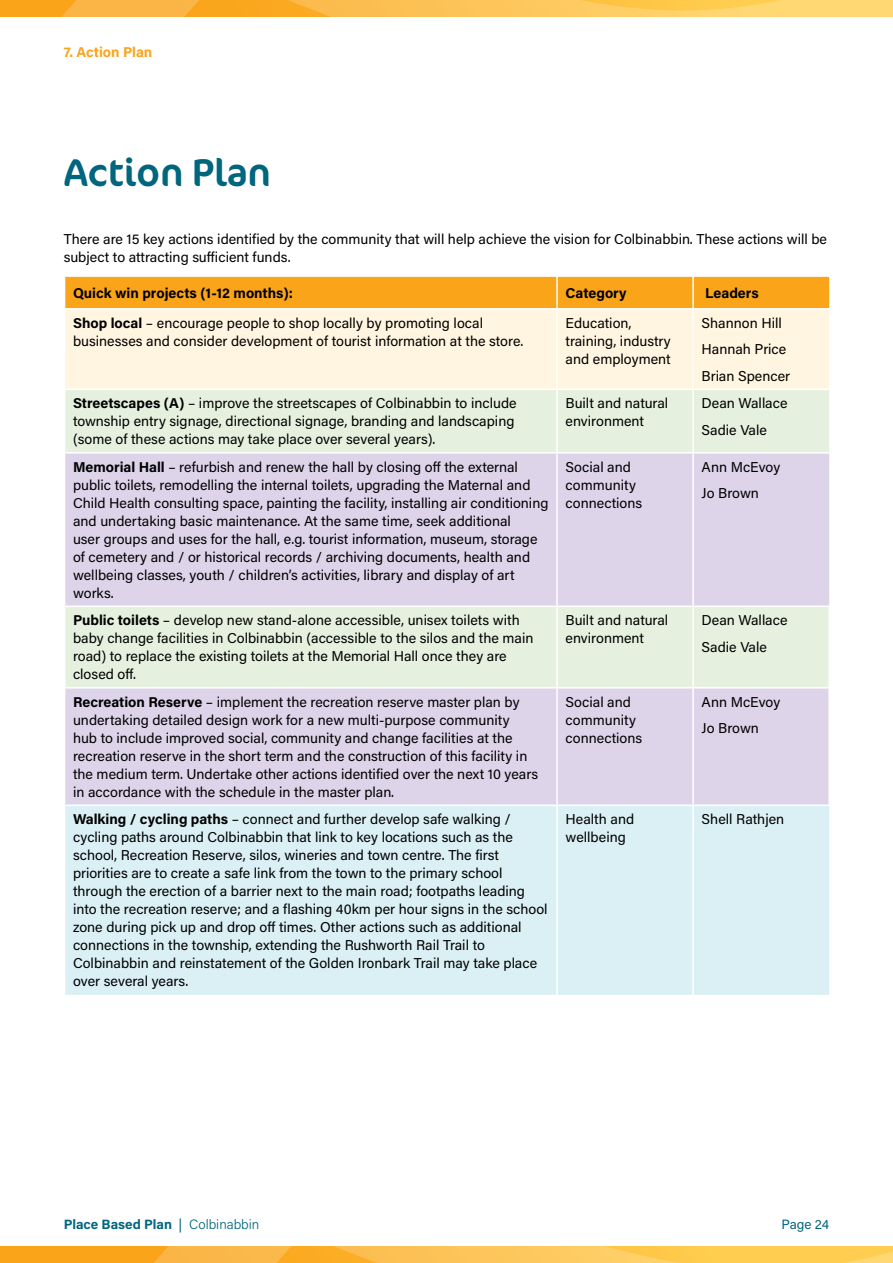
<style>
.page{position:relative;width:893px;height:1263px;background:#fff}
.page>*{position:absolute;margin:0;border:0;box-sizing:border-box;transform-origin:0 0}
.t1{font:39px "Cocon Pro";color:#00667d}
.t2{font:14.25px/18px "Acumin Pro";color:#000}
.t3{font:700 14.25px "Acumin Pro";color:#000}
.t4{font:700 14.25px "Acumin Pro";color:#faa41a}
.t5{font:700 13.5px "Acumin Pro";letter-spacing:-.005em;color:#00667d}
.t6{font:13.5px "Acumin Pro";letter-spacing:-.005em;color:#00667d}
.s1{font-weight:700}
.s2{font-weight:400}
.s3{font-weight:300}
</style>
<div class="page">
<svg style="left:0;top:1247px;width:893px;height:16px;background:#fcbd45"></svg>
<svg style="left:0;top:0;width:893px;height:16px;background:#fcbf4d"></svg>
<div style="left:65px;top:277px;width:764px;height:31px;background:#faa41a"></div>
<div style="left:65px;top:310px;width:764px;height:79px;background:#fff5e1"></div>
<div style="left:65px;top:390px;width:764px;height:62px;background:#e5f1de"></div>
<svg style="left:65px;top:454px;width:764px;height:350px;background:#dedae7"></svg>
<div style="left:65px;top:806px;width:764px;height:189px;background:#dbf0f5"></div>
<hr style="left:556px;top:277px;width:2px;height:31px;background:#fff">
<hr style="left:692px;top:277px;width:2px;height:31px;background:#fff">
<hr style="left:692px;top:310px;width:2px;height:79px;background:#fff">
<hr style="left:692px;top:390px;width:2px;height:62px;background:#fff">
<hr style="left:692px;top:454px;width:2px;height:151px;background:#fff">
<hr style="left:692px;top:806px;width:2px;height:189px;background:#fff">
<hr style="left:556px;top:310px;width:2px;height:79px;background:#fff">
<hr style="left:556px;top:390px;width:2px;height:62px;background:#fff">
<hr style="left:556px;top:454px;width:2px;height:151px;background:#fff">
<hr style="left:556px;top:806px;width:2px;height:189px;background:#fff">
<hr style="left:64px;top:605px;width:493px;height:2px;background:#fff">
<hr style="left:557px;top:605px;width:136px;height:2px;background:#fff">
<hr style="left:556px;top:607px;width:2px;height:80px;background:#fff">
<hr style="left:693px;top:605px;width:137px;height:2px;background:#fff">
<hr style="left:692px;top:607px;width:2px;height:80px;background:#fff">
<hr style="left:828px;top:607px;width:2px;height:80px;background:#fff">
<hr style="left:64px;top:687px;width:493px;height:1px;background:#fff">
<hr style="left:557px;top:687px;width:136px;height:1px;background:#fff">
<hr style="left:556px;top:688px;width:2px;height:116px;background:#fff">
<hr style="left:693px;top:687px;width:137px;height:1px;background:#fff">
<hr style="left:692px;top:688px;width:2px;height:116px;background:#fff">
<hr style="left:828px;top:688px;width:2px;height:116px;background:#fff">
<p class="t4" style="left:64px;top:42px;width:90px">7. Action Plan</p>
<h1 class="t1" style="left:64px;top:146px;width:209px">Action Plan</h1>
<p class="t2" style="left:64px;top:230px;width:765px">There are 15 key actions identified by the community that will help achieve the vision for Colbinabbin. These actions will be subject to attracting sufficient funds.</p>
<p class="t3" style="left:73px;top:283px;width:221px">Quick win projects (1-12 months):</p>
<p class="t3" style="left:566px;top:283px;width:63px">Category</p>
<p class="t3" style="left:705px;top:283px;width:55px">Leaders</p>
<p class="t2" style="left:73px;top:313px;width:452px"><span class="s1">Shop local</span> – encourage people to shop locally by promoting local businesses and consider development of tourist information at the store.</p>
<p class="t2" style="left:566px;top:313px;width:107px">Education, training, industry and employment</p>
<p class="t2" style="left:702px;top:309px;width:90px;line-height:26.5px">Shannon Hill<br>Hannah Price<br>Brian Spencer</p>
<p class="t2" style="left:73px;top:394px;width:445px"><span class="s1">Streetscapes (A)</span> – improve the streetscapes of Colbinabbin to include township entry signage, directional signage, branding and landscaping (some of these actions may take place over several years).</p>
<p class="t2" style="left:566px;top:394px;width:104px">Built and natural environment</p>
<p class="t2" style="left:702px;top:389px;width:87px;line-height:26.5px">Dean Wallace<br>Sadie Vale</p>
<p class="t2" style="left:73px;top:457px;width:477px"><span class="s1">Memorial Hall</span> – refurbish and renew the hall by closing off the external public toilets, remodelling the internal toilets, upgrading the Maternal and Child Health consulting space, painting the facility, installing air conditioning and undertaking basic maintenance. At the same time, seek additional<br>user groups and uses for the hall, e.g. tourist information, museum, storage of cemetery and / or historical records / archiving documents, health and wellbeing classes, youth / children’s activities, library and display of art works.</p>
<p class="t2" style="left:566px;top:457px;width:78px">Social and community connections</p>
<p class="t2" style="left:702px;top:453px;width:80px;line-height:26.5px">Ann McEvoy<br>Jo Brown</p>
<p class="t2" style="left:73px;top:611px;width:462px"><span class="s1">Public toilets</span> – develop new stand-alone accessible, unisex toilets with baby change facilities in Colbinabbin (accessible to the silos and the main road) to replace the existing toilets at the Memorial Hall once they are closed off.</p>
<p class="t2" style="left:566px;top:611px;width:104px">Built and natural environment</p>
<p class="t2" style="left:702px;top:606px;width:87px;line-height:26.5px">Dean Wallace<br>Sadie Vale</p>
<p class="t2" style="left:73px;top:692px;width:467px"><span class="s1">Recreation Reserve</span> – implement the recreation reserve master plan by undertaking detailed design work for a new multi-purpose community<br>hub to include improved social, community and change facilities at the recreation reserve in the short term and the construction of this facility in the medium term. Undertake other actions identified over the next 10 years in accordance with the schedule in the master plan.</p>
<p class="t2" style="left:566px;top:692px;width:78px">Social and community connections</p>
<p class="t2" style="left:702px;top:688px;width:80px;line-height:26.5px">Ann McEvoy<br>Jo Brown</p>
<p class="t2" style="left:73px;top:810px;width:476px"><span class="s1">Walking / cycling paths</span> – connect and further develop safe walking / cycling paths around Colbinabbin that link to key locations such as the school, Recreation Reserve, silos, wineries and town centre. The first priorities are to create a safe link from the town to the primary school through the erection of a barrier next to the main road; footpaths leading into the recreation reserve; and a flashing 40km per hour signs in the school zone during pick up and drop off times. Other actions such as additional connections in the township, extending the Rushworth Rail Trail to Colbinabbin and reinstatement of the Golden Ironbark Trail may take place over several years.</p>
<p class="t2" style="left:566px;top:810px;width:70px">Health and wellbeing</p>
<p class="t2" style="left:702px;top:810px;width:84px">Shell Rathjen</p>
<p class="t5" style="left:64px;top:1214px;width:197px">Place Based Plan <span class="s2">|</span> <span class="s3">Colbinabbin</span></p>
<p class="t6" style="left:782px;top:1215px;width:49px">Page 24</p>
</div>
